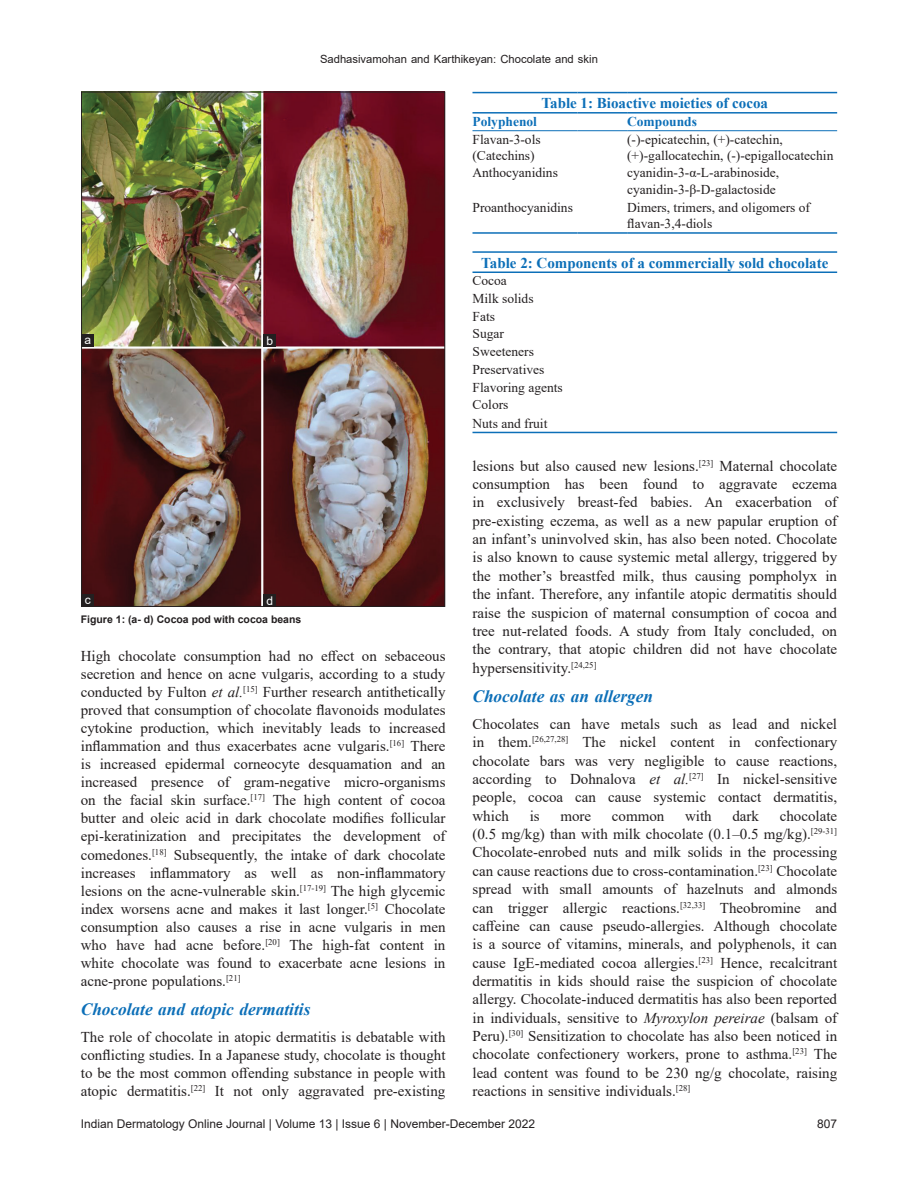
<style>
.page{position:relative;width:918px;height:1188px;background:#fff}
.page>*{position:absolute;margin:0;border:0;box-sizing:border-box;transform-origin:0 0}
.t1{font:italic 700 17.25px "Times New Roman";color:#0c6fb8}
.TX{font:15px/18.3px "Times New Roman";color:#231f20;text-align:justify}
.TT{font:700 15px "Times New Roman";color:#0c6fb8}
.TB{font:13.5px/16.2px "Times New Roman";color:#231f20}
.TBL{font:13.5px/16.2px "Times New Roman";color:#231f20}
.TCH{font:700 13.5px "Times New Roman";color:#0c6fb8}
.t2{font:12px "Arial";color:#231f20}
.LABEL{font:12px "Arial";color:#fff}
.t3{font:11.25px "Arial";color:#231f20}
.FGC{font:700 10.5px "Arial";color:#231f20}
.s1{font-style:italic}
</style>
<div class="page">
<hr style="left:472px;top:232px;width:106px;height:2px;background:#0c6fb8">
<hr style="left:578px;top:232px;width:49px;height:2px;background:#0c6fb8">
<hr style="left:627px;top:232px;width:210px;height:2px;background:#0c6fb8">
<hr style="left:472px;top:130px;width:106px;height:1px;background:#0c6fb8">
<hr style="left:578px;top:130px;width:49px;height:1px;background:#0c6fb8">
<hr style="left:627px;top:130px;width:210px;height:1px;background:#0c6fb8">
<hr style="left:472px;top:92px;width:106px;height:1px;background:#0c6fb8">
<hr style="left:578px;top:92px;width:49px;height:1px;background:#0c6fb8">
<hr style="left:627px;top:92px;width:210px;height:1px;background:#0c6fb8">
<hr style="left:472px;top:112px;width:106px;height:2px;background:#0c6fb8">
<hr style="left:578px;top:112px;width:49px;height:2px;background:#0c6fb8">
<hr style="left:627px;top:112px;width:210px;height:2px;background:#0c6fb8">
<hr style="left:472px;top:432px;width:365px;height:1px;background:#0c6fb8">
<hr style="left:472px;top:251px;width:365px;height:2px;background:#0c6fb8">
<hr style="left:472px;top:272px;width:365px;height:1px;background:#0c6fb8">
<img style="left:83px;top:94px;width:360px;height:511px">
<div style="left:264px;top:594px;width:12px;height:13px;background:#231f20"></div>
<div style="left:81px;top:594px;width:13px;height:13px;background:#231f20"></div>
<div style="left:264px;top:334px;width:12px;height:13px;background:#231f20"></div>
<div style="left:81px;top:334px;width:13px;height:13px;background:#231f20"></div>
<p class="t3" style="left:320px;top:51px;width:279px">Sadhasivamohan and Karthikeyan: Chocolate and skin</p>
<p class="LABEL" style="left:84px;top:331px;width:8px">a</p>
<p class="LABEL" style="left:267px;top:332px;width:8px">b</p>
<p class="LABEL" style="left:85px;top:591px;width:7px">c</p>
<p class="LABEL" style="left:267px;top:592px;width:8px">d</p>
<p class="FGC" style="left:81px;top:612px;width:222px">Figure 1: (a- d) Cocoa pod with cocoa beans</p>
<p class="TX" style="left:81px;top:646px;width:366px">High chocolate consumption had no effect on sebaceous secretion and hence on acne vulgaris, according to a study conducted by Fulton <span class="s1">et al.</span><sup>[15]</sup> Further research antithetically proved that consumption of chocolate flavonoids modulates cytokine production, which inevitably leads to increased inflammation and thus exacerbates acne vulgaris.<sup>[16]</sup> There is increased epidermal corneocyte desquamation and an increased presence of gram‑negative micro‑organisms on the facial skin surface.<sup>[17]</sup> The high content of cocoa butter and oleic acid in dark chocolate modifies follicular epi‑keratinization and precipitates the development of comedones.<sup>[18]</sup> Subsequently, the intake of dark chocolate increases inflammatory as well as non‑inflammatory lesions on the acne‑vulnerable skin.<sup>[17‑19]</sup> The high glycemic index worsens acne and makes it last longer.<sup>[5]</sup> Chocolate consumption also causes a rise in acne vulgaris in men who have had acne before.<sup>[20]</sup> The high‑fat content in white chocolate was found to exacerbate acne lesions in acne‑prone populations.<sup>[21]</sup></p>
<h2 class="t1" style="left:81px;top:998px;width:231px">Chocolate and atopic dermatitis</h2>
<p class="TX" style="left:81px;top:1027px;width:366px">The role of chocolate in atopic dermatitis is debatable with conflicting studies. In a Japanese study, chocolate is thought to be the most common offending substance in people with atopic dermatitis.<sup>[22]</sup> It not only aggravated pre‑existing</p>
<p class="TT" style="left:542px;top:92px;width:228px">Table 1: Bioactive moieties of cocoa</p>
<p class="TCH" style="left:472px;top:112px;width:66px">Polyphenol</p>
<p class="TCH" style="left:627px;top:112px;width:71px">Compounds</p>
<p class="TB" style="left:472px;top:130px;width:70px">Flavan‑3‑ols (Catechins)</p>
<p class="TB" style="left:627px;top:130px;width:208px">(‑)‑epicatechin, (+)‑catechin, (+)‑gallocatechin, (‑)‑epigallocatechin</p>
<p class="TB" style="left:472px;top:164px;width:87px">Anthocyanidins</p>
<p class="TB" style="left:627px;top:164px;width:154px">cyanidin‑3‑α‑L‑arabinoside, cyanidin‑3‑β‑D‑galactoside</p>
<p class="TBL" style="left:472px;top:199px;width:102px">Proanthocyanidins</p>
<p class="TBL" style="left:627px;top:199px;width:184px">Dimers, trimers, and oligomers of flavan‑3,4‑diols</p>
<p class="TT" style="left:481px;top:252px;width:349px">Table 2: Components of a commercially sold chocolate</p>
<p class="TB" style="left:472px;top:272px;width:36px">Cocoa</p>
<p class="TB" style="left:472px;top:290px;width:63px">Milk solids</p>
<p class="TB" style="left:472px;top:308px;width:24px">Fats</p>
<p class="TB" style="left:472px;top:325px;width:33px">Sugar</p>
<p class="TB" style="left:472px;top:343px;width:63px">Sweeteners</p>
<p class="TB" style="left:472px;top:361px;width:73px">Preservatives</p>
<p class="TB" style="left:472px;top:379px;width:92px">Flavoring agents</p>
<p class="TB" style="left:472px;top:396px;width:38px">Colors</p>
<p class="TBL" style="left:472px;top:415px;width:76px">Nuts and fruit</p>
<p class="TX" style="left:472px;top:456px;width:366px">lesions but also caused new lesions.<sup>[23]</sup> Maternal chocolate consumption has been found to aggravate eczema in exclusively breast‑fed babies. An exacerbation of pre‑existing eczema, as well as a new papular eruption of an infant’s uninvolved skin, has also been noted. Chocolate is also known to cause systemic metal allergy, triggered by the mother’s breastfed milk, thus causing pompholyx in the infant. Therefore, any infantile atopic dermatitis should raise the suspicion of maternal consumption of cocoa and tree nut‑related foods. A study from Italy concluded, on the contrary, that atopic children did not have chocolate hypersensitivity.<sup>[24,25]</sup></p>
<h2 class="t1" style="left:472px;top:684px;width:182px">Chocolate as an allergen</h2>
<p class="TX" style="left:472px;top:714px;width:366px">Chocolates can have metals such as lead and nickel in them.<sup>[26,27,28]</sup> The nickel content in confectionary chocolate bars was very negligible to cause reactions, according to Dohnalova <span class="s1">et al.</span><sup>[27]</sup> In nickel‑sensitive people, cocoa can cause systemic contact dermatitis, which</p>
<p class="TX" style="left:472px;top:806px;width:366px;text-indent:307px">chocolate (0.5 mg/kg) than with milk chocolate (0.1–0.5 mg/kg).<sup>[29‑31] </sup>Chocolate‑enrobed nuts and milk solids in the processing can cause reactions due to cross‑contamination.<sup>[23]</sup> Chocolate spread with small amounts of hazelnuts and almonds can trigger allergic reactions.<sup>[32,33]</sup> Theobromine and caffeine can cause pseudo‑allergies. Although chocolate is a source of vitamins, minerals, and polyphenols, it can cause IgE‑mediated cocoa allergies.<sup>[23]</sup> Hence, recalcitrant dermatitis in kids should raise the suspicion of chocolate allergy. Chocolate‑induced dermatitis has also been reported in individuals, sensitive to <span class="s1">Myroxylon pereirae</span> (balsam of Peru).<sup>[30]</sup> Sensitization to chocolate has also been noticed in chocolate confectionery workers, prone to asthma.<sup>[23]</sup> The lead content was found to be 230 ng/g chocolate, raising reactions in sensitive individuals.<sup>[28]</sup></p>
<p class="TX" style="left:530px;top:806px;width:12px">is</p>
<p class="TX" style="left:560px;top:806px;width:32px">more</p>
<p class="TX" style="left:612px;top:806px;width:54px">common</p>
<p class="TX" style="left:685px;top:806px;width:28px">with</p>
<p class="TX" style="left:732px;top:806px;width:28px">dark</p>
<p class="t2" style="left:81px;top:1116px;width:456px">Indian Dermatology Online Journal | Volume 13 | Issue 6 | November-December 2022</p>
<p class="t2" style="left:817px;top:1116px;width:22px">807</p>
</div>
